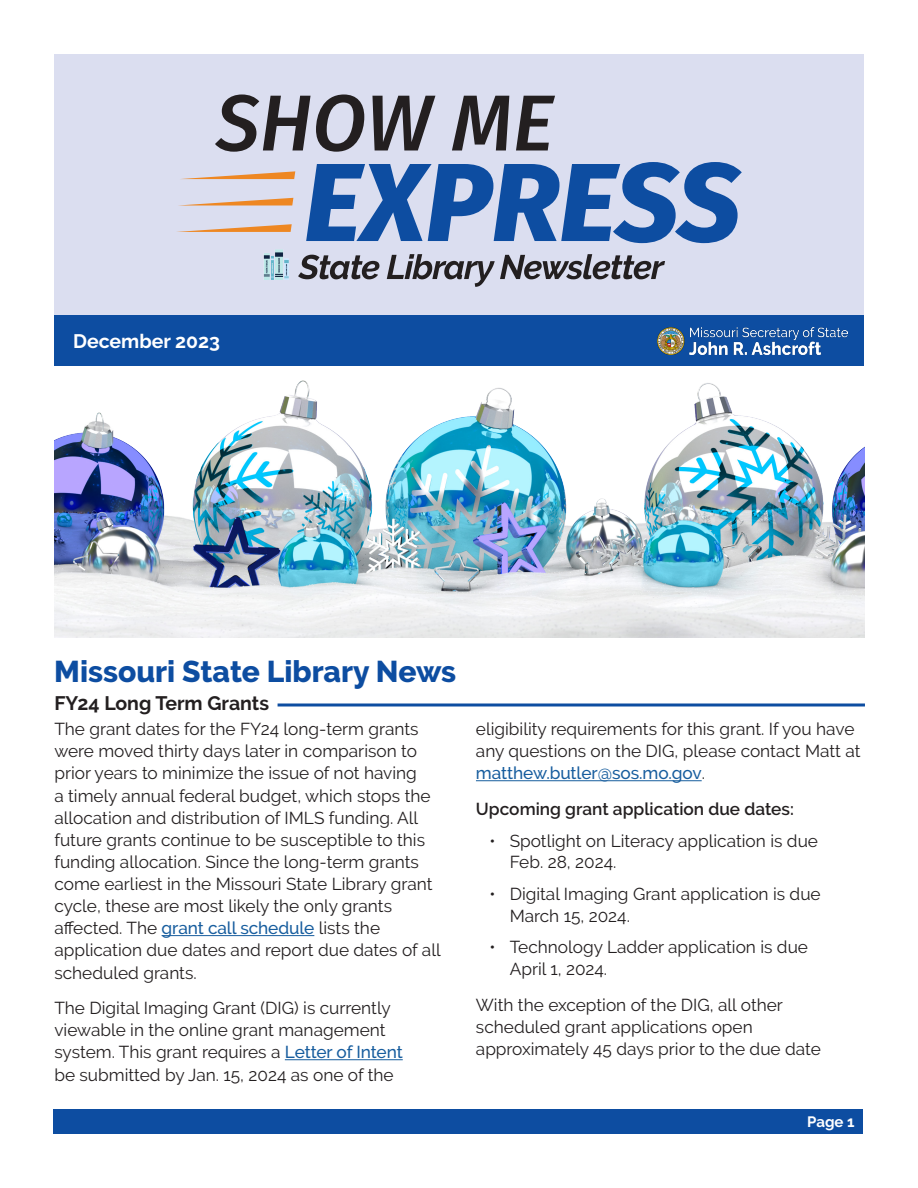
<style>
.page{position:relative;width:918px;height:1188px;background:#fff}
.page>*{position:absolute;margin:0;border:0;box-sizing:border-box;transform-origin:0 0}
.Bold{font:800 30px "Raleway";color:#0d4da1}
.Paragraph{font:700 19.5px "Raleway";color:#231f20}
.t1{font:700 19.5px "Raleway";color:#fff}
.Paragraph-2{font:17.25px/22.2px "Raleway";color:#231f20}
.Paragraph-3{font:600 17.25px "Raleway";color:#231f20}
.t2{font:700 15px "Raleway";color:#fff}
.s1{font-weight:500;color:#175d9e}
</style>
<div class="page">
<div style="left:54px;top:54px;width:810px;height:261px;background:#dbdef0"></div>
<div style="left:54px;top:315px;width:810px;height:51px;background:#0d4da1"></div>
<div style="left:54px;top:1109px;width:809px;height:25px;background:#0d4da1"></div>
<img style="left:658px;top:327px;width:189px;height:28px">
<svg style="left:215px;top:94px;width:149px;height:58px"></svg>
<svg style="left:372px;top:96px;width:63px;height:54px"></svg>
<svg style="left:452px;top:96px;width:57px;height:54px"></svg>
<svg style="left:516px;top:96px;width:39px;height:54px"></svg>
<svg style="left:306px;top:162px;width:436px;height:81px"></svg>
<svg style="left:181px;top:171px;width:114px;height:8px"></svg>
<svg style="left:178px;top:198px;width:115px;height:8px"></svg>
<svg style="left:177px;top:224px;width:115px;height:8px"></svg>
<svg style="left:298px;top:255px;width:81px;height:24px"></svg>
<svg style="left:387px;top:254px;width:278px;height:33px"></svg>
<img style="left:263px;top:249px;width:26px;height:31px">
<hr style="left:162px;top:935px;width:152px;height:1px;background:#175d9e">
<hr style="left:285px;top:1059px;width:118px;height:1px;background:#175d9e">
<hr style="left:476px;top:780px;width:226px;height:1px;background:#175d9e">
<hr style="left:278px;top:704px;width:587px;height:2px;background:#0d4da1">
<img style="left:54px;top:380px;width:811px;height:258px">
<p class="t1" style="left:73px;top:330px;width:149px">December 2023</p>
<p class="Bold" style="left:54px;top:655px;width:403px">Missouri State Library News</p>
<p class="Paragraph-2" style="left:54px;top:718px;width:388px">The grant dates for the FY24 long-term grants were moved thirty days later in comparison to prior years to minimize the issue of not having<br>a timely annual federal budget, which stops the allocation and distribution of IMLS funding. All future grants continue to be susceptible to this funding allocation. Since the long-term grants come earliest in the Missouri State Library grant cycle, these are most likely the only grants affected. The <span class="s1">grant call schedule</span> lists the application due dates and report due dates of all scheduled grants.</p>
<p class="Paragraph-2" style="left:54px;top:997px;width:350px">The Digital Imaging Grant (DIG) is currently viewable in the online grant management system. This grant requires a <span class="s1">Letter of Intent </span>be submitted by Jan. 15, 2024 as one of the</p>
<p class="Paragraph" style="left:54px;top:692px;width:216px">FY24 Long Term Grants</p>
<p class="Paragraph-2" style="left:476px;top:718px;width:386px">eligibility requirements for this grant. If you have any questions on the DIG, please contact Matt at <span class="s1">matthew.butler@sos.mo.gov</span>.</p>
<p class="Paragraph-3" style="left:476px;top:799px;width:319px">Upcoming grant application due dates:</p>
<p class="Paragraph-2" style="left:510px;top:830px;width:310px;line-height:21.8px;text-indent:-20px">• Spotlight on Literacy application is due<br>Feb. 28, 2024.</p>
<p class="Paragraph-2" style="left:510px;top:883px;width:313px;line-height:21.8px;text-indent:-20px">• Digital Imaging Grant application is due<br>March 15, 2024.</p>
<p class="Paragraph-2" style="left:510px;top:936px;width:300px;text-indent:-20px">• Technology Ladder application is due<br>April 1, 2024.</p>
<p class="Paragraph-2" style="left:476px;top:994px;width:346px">With the exception of the DIG, all other scheduled grant applications open approximately 45 days prior to the due date</p>
<p class="t2" style="left:807px;top:1113px;width:49px">Page 1</p>
</div>
